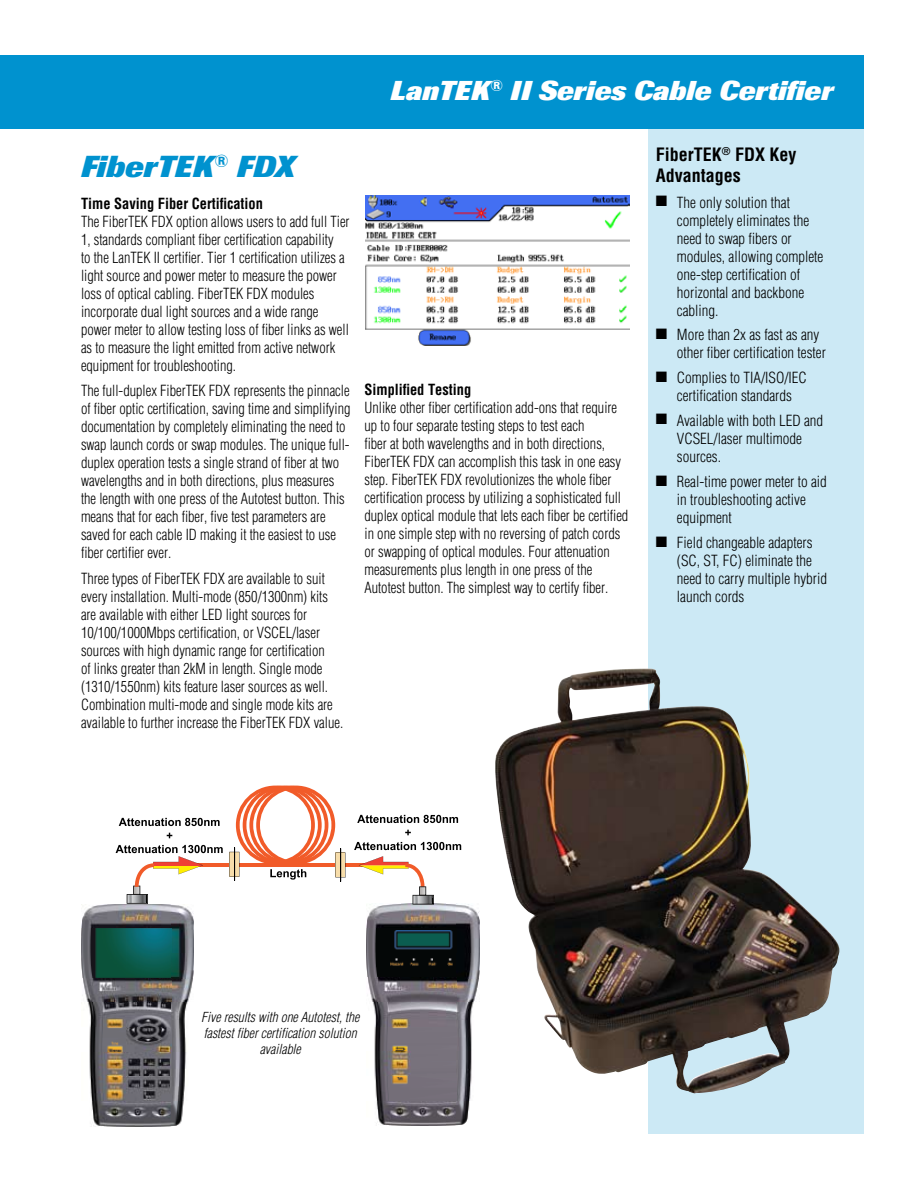
<style>
.page{position:relative;width:918px;height:1188px;background:#fff}
.page>*{position:absolute;margin:0;border:0;box-sizing:border-box;transform-origin:0 0}
.t1{font:italic 800 30px "Imago";color:#0092cf}
.t2{font:italic 800 27px "Imago";color:#fff}
.t3{font:700 condensed 18px/21.6px "Helvetica";color:#000}
.t4{font:300 condensed 15px/18px "Helvetica";color:#000;scale:.96 1}
.t5{font:300 condensed 15px/18px "Helvetica";color:#000}
.t6{font:700 condensed 15px "Helvetica";color:#000;scale:.96 1}
.t7{font:italic 300 condensed 13.5px/16.2px "Helvetica";color:#000;text-align:center}
</style>
<div class="page">
<div style="left:648px;top:116px;width:216px;height:1018px;background:#cce9f5"></div>
<div style="left:0;top:56px;width:864px;height:73px;background:#0092cf"></div>
<hr style="left:154px;top:863px;width:251px;height:4px;background:#f15b29">
<svg style="left:119px;top:818px;width:101px;height:8px"></svg>
<svg style="left:167px;top:833px;width:5px;height:5px"></svg>
<svg style="left:116px;top:845px;width:107px;height:59px"></svg>
<svg style="left:357px;top:815px;width:101px;height:8px"></svg>
<svg style="left:405px;top:830px;width:6px;height:5px"></svg>
<svg style="left:354px;top:842px;width:107px;height:8px"></svg>
<img style="left:82px;top:904px;width:111px;height:222px">
<img style="left:367px;top:904px;width:112px;height:222px">
<svg style="left:359px;top:856px;width:75px;height:49px"></svg>
<hr style="left:234px;top:848px;width:1px;height:33px;background:#000">
<svg style="left:229px;top:786px;width:117px;height:94px"></svg>
<hr style="left:340px;top:848px;width:1px;height:34px;background:#000">
<img style="left:495px;top:669px;width:345px;height:424px">
<img style="left:365px;top:196px;width:264px;height:150px">
<h2 class="t2" style="left:391px;top:75px;width:444px">LanTEK<sup>®</sup> II Series Cable Certifier</h2>
<h1 class="t1" style="left:81px;top:149px;width:216px">FiberTEK<sup>®</sup> FDX</h1>
<p class="t6" style="left:81px;top:194px;width:191px">Time Saving Fiber Certification</p>
<p class="t4" style="left:81px;top:212px;width:281px">The FiberTEK FDX option allows users to add full Tier 1, standards compliant fiber certification capability<br>to the LanTEK II certifier. Tier 1 certification utilizes a light source and power meter to measure the power loss of optical cabling. FiberTEK FDX modules incorporate dual light sources and a wide range power meter to allow testing loss of fiber links as well as to measure the light emitted from active network equipment for troubleshooting.</p>
<p class="t4" style="left:81px;top:382px;width:282px">The full-duplex FiberTEK FDX represents the pinnacle of fiber optic certification, saving time and simplifying documentation by completely eliminating the need to swap launch cords or swap modules. The unique full&shy;duplex operation tests a single strand of fiber at two wavelengths and in both directions, plus measures the length with one press of the Autotest button. This means that for each fiber, five test parameters are saved for each cable ID making it the easiest to use fiber certifier ever.</p>
<p class="t4" style="left:81px;top:569px;width:275px">Three types of FiberTEK FDX are available to suit every installation. Multi-mode (850/1300nm) kits are available with either LED light sources for 10/100/1000Mbps certification, or VSCEL/laser sources with high dynamic range for certification<br>of links greater than 2kM in length. Single mode (1310/1550nm) kits feature laser sources as well.<br>Combination multi-mode and single mode kits are available to further increase the FiberTEK FDX value.</p>
<p class="t6" style="left:364px;top:380px;width:113px">Simplified Testing</p>
<p class="t4" style="left:364px;top:398px;width:276px">Unlike other fiber certification add-ons that require up to four separate testing steps to test each<br>fiber at both wavelengths and in both directions, FiberTEK FDX can accomplish this task in one easy step. FiberTEK FDX revolutionizes the whole fiber certification process by utilizing a sophisticated full duplex optical module that lets each fiber be certified in one simple step with no reversing of patch cords or swapping of optical modules. Four attenuation measurements plus length in one press of the Autotest button. The simplest way to certify fiber.</p>
<p class="t3" style="left:656px;top:143px;width:142px">FiberTEK<sup>®</sup> FDX Key<br>Advantages</p>
<p class="t5" style="left:677px;top:193px;width:148px;text-indent:-21px">■ The only solution that completely eliminates the need to swap fibers or modules, allowing complete one-step certification of horizontal and backbone cabling.</p>
<p class="t5" style="left:677px;top:326px;width:151px;text-indent:-21px">■ More than 2x as fast as any other fiber certification tester</p>
<p class="t5" style="left:656px;top:369px;width:152px;text-align:center">■ Complies to TIA/ISO/IEC certification standards</p>
<p class="t5" style="left:677px;top:411px;width:148px;text-indent:-21px">■ Available with both LED and<br>VCSEL/laser multimode sources.</p>
<p class="t5" style="left:677px;top:473px;width:151px;text-indent:-21px">■ Real-time power meter to aid in troubleshooting active equipment</p>
<p class="t5" style="left:677px;top:534px;width:152px;text-indent:-21px">■ Field changeable adapters (SC, ST, FC) eliminate the need to carry multiple hybrid launch cords</p>
<p class="t7" style="left:201px;top:1009px;width:160px">Five results with one Autotest, the fastest fiber certification solution available</p>
</div>
